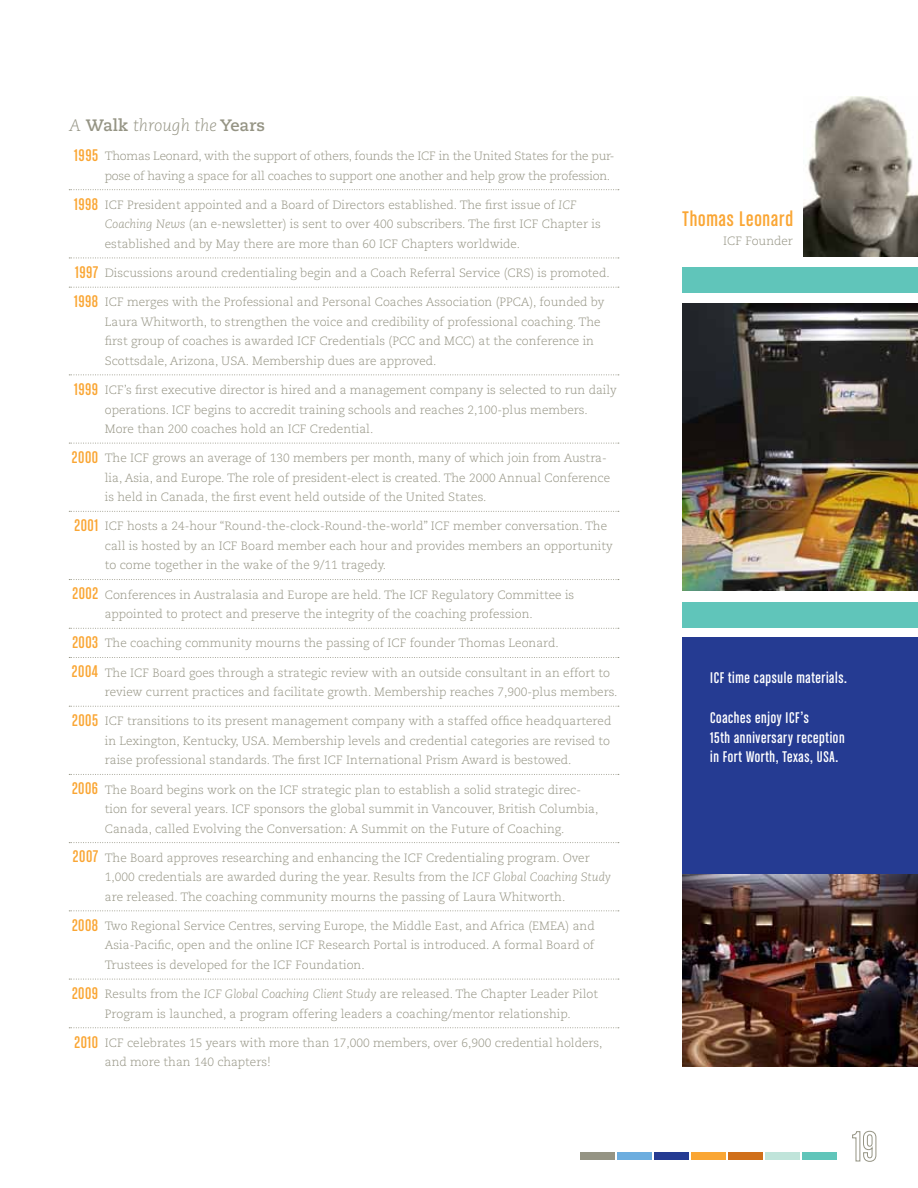
<style>
.page{position:relative;width:918px;height:1188px;background:#fff}
.page>*{position:absolute;margin:0;border:0;box-sizing:border-box;transform-origin:0 0}
.t1{font:22.5px "Chalet Comprime Cologne Sixty";letter-spacing:.04em;color:#faa634}
.t2{font:18px/29.2px "Chalet Comprime Cologne Sixty";letter-spacing:.03em;color:#faa634}
.t3{font:16.5px/19.8px "Chalet Comprime Cologne Sixty";letter-spacing:.04em;color:#fff}
.t4{font:italic 300 16.5px "Caecilia";color:#959484}
.t5{font:300 12px/19.5px "Caecilia";color:#959484}
.t6{font:300 12px/19.5px "Caecilia";letter-spacing:-.02em;color:#959484}
.s1{font-weight:700;font-style:normal}
.s2{font-style:italic}
</style>
<div class="page">
<img style="left:803px;top:97px;width:115px;height:160px">
<img style="left:683px;top:303px;width:235px;height:288px">
<div style="left:691px;top:1152px;width:35px;height:8px;background:#faa634"></div>
<div style="left:765px;top:1152px;width:35px;height:8px;background:#c0e4da"></div>
<div style="left:728px;top:1152px;width:35px;height:8px;background:#d06f1a"></div>
<div style="left:802px;top:1152px;width:35px;height:8px;background:#60c5ba"></div>
<div style="left:580px;top:1152px;width:35px;height:8px;background:#959484"></div>
<div style="left:618px;top:1152px;width:34px;height:8px;background:#6caddf"></div>
<div style="left:654px;top:1152px;width:35px;height:8px;background:#253b92"></div>
<svg style="left:852px;top:1131px;width:25px;height:31px"></svg>
<svg style="left:69px;top:189px;width:550px;height:1px"></svg>
<svg style="left:69px;top:258px;width:550px;height:1px"></svg>
<svg style="left:69px;top:287px;width:550px;height:1px"></svg>
<svg style="left:69px;top:375px;width:550px;height:1px"></svg>
<svg style="left:69px;top:443px;width:550px;height:1px"></svg>
<svg style="left:69px;top:511px;width:550px;height:1px"></svg>
<svg style="left:69px;top:579px;width:550px;height:1px"></svg>
<svg style="left:69px;top:628px;width:550px;height:1px"></svg>
<svg style="left:69px;top:657px;width:550px;height:1px"></svg>
<svg style="left:69px;top:706px;width:550px;height:1px"></svg>
<svg style="left:69px;top:774px;width:550px;height:1px"></svg>
<svg style="left:69px;top:842px;width:550px;height:1px"></svg>
<svg style="left:69px;top:910px;width:550px;height:1px"></svg>
<svg style="left:69px;top:979px;width:550px;height:1px"></svg>
<svg style="left:69px;top:1027px;width:550px;height:1px"></svg>
<div style="left:683px;top:637px;width:235px;height:241px;background:#253b92"></div>
<div style="left:683px;top:602px;width:235px;height:26px;background:#60c5ba"></div>
<div style="left:683px;top:267px;width:235px;height:26px;background:#60c5ba"></div>
<img style="left:683px;top:874px;width:235px;height:192px">
<h3 class="t4" style="left:69px;top:116px;width:198px">A <span class="s1">Walk</span> through the <span class="s1">Years</span></h3>
<p class="t6" style="left:105px;top:147px;width:511px">Thomas Leonard, with the support of others, founds the ICF in the United States for the pur&shy;pose of having a space for all coaches to support one another and help grow the profession.</p>
<p class="t5" style="left:105px;top:195px;width:497px">ICF President appointed and a Board of Directors established. The first issue of <span class="s2">ICF<br>Coaching News</span> (an e-newsletter) is sent to over 400 subscribers. The first ICF Chapter is established and by May there are more than 60 ICF Chapters worldwide.</p>
<p class="t5" style="left:105px;top:263px;width:506px">Discussions around credentialing begin and a Coach Referral Service (CRS) is promoted.</p>
<p class="t5" style="left:105px;top:293px;width:501px">ICF merges with the Professional and Personal Coaches Association (PPCA), founded by Laura Whitworth, to strengthen the voice and credibility of professional coaching. The first group of coaches is awarded ICF Credentials (PCC and MCC) at the conference in Scottsdale, Arizona, USA. Membership dues are approved.</p>
<p class="t5" style="left:105px;top:380px;width:513px">ICF’s first executive director is hired and a management company is selected to run daily operations. ICF begins to accredit training schools and reaches 2,100-plus members.<br>More than 200 coaches hold an ICF Credential.</p>
<p class="t5" style="left:105px;top:449px;width:507px">The ICF grows an average of 130 members per month, many of which join from Austra&shy;lia, Asia, and Europe. The role of president-elect is created. The 2000 Annual Conference is held in Canada, the first event held outside of the United States.</p>
<p class="t5" style="left:105px;top:517px;width:509px">ICF hosts a 24-hour “Round-the-clock-Round-the-world” ICF member conversation. The call is hosted by an ICF Board member each hour and provides members an opportunity to come together in the wake of the 9/11 tragedy.</p>
<p class="t5" style="left:105px;top:585px;width:471px">Conferences in Australasia and Europe are held. The ICF Regulatory Committee is appointed to protect and preserve the integrity of the coaching profession.</p>
<p class="t5" style="left:105px;top:634px;width:455px">The coaching community mourns the passing of ICF founder Thomas Leonard.</p>
<p class="t5" style="left:105px;top:663px;width:514px">The ICF Board goes through a strategic review with an outside consultant in an effort to review current practices and facilitate growth. Membership reaches 7,900-plus members.</p>
<p class="t5" style="left:105px;top:712px;width:508px;text-align:justify">ICF transitions to its present management company with a staffed office headquartered in Lexington, Kentucky, USA. Membership levels and credential categories are revised to raise professional standards. The first ICF International Prism Award is bestowed.</p>
<p class="t5" style="left:105px;top:780px;width:495px">The Board begins work on the ICF strategic plan to establish a solid strategic direc&shy;tion for several years. ICF sponsors the global summit in Vancouver, British Columbia,<br>Canada, called Evolving the Conversation: A Summit on the Future of Coaching.</p>
<p class="t5" style="left:105px;top:848px;width:508px">The Board approves researching and enhancing the ICF Credentialing program. Over<br>1,000 credentials are awarded during the year. Results from the <span class="s2">ICF Global Coaching Study </span>are released. The coaching community mourns the passing of Laura Whitworth.</p>
<p class="t5" style="left:105px;top:916px;width:491px;text-align:justify">Two Regional Service Centres, serving Europe, the Middle East, and Africa (EMEA) and Asia-Pacific, open and the online ICF Research Portal is introduced. A formal Board of Trustees is developed for the ICF Foundation.</p>
<p class="t5" style="left:105px;top:985px;width:495px">Results from the <span class="s2">ICF Global Coaching Client Study</span> are released. The Chapter Leader Pilot<br>Program is launched, a program offering leaders a coaching/mentor relationship.</p>
<p class="t5" style="left:105px;top:1033px;width:499px">ICF celebrates 15 years with more than 17,000 members, over 6,900 credential holders, and more than 140 chapters!</p>
<h2 class="t2" style="left:74px;top:140px;width:25px">1995</h2>
<h2 class="t2" style="left:74px;top:189px;width:26px">1998</h2>
<h2 class="t2" style="left:74px;top:257px;width:26px">1997<br>1998</h2>
<h2 class="t2" style="left:74px;top:374px;width:26px">1999</h2>
<h2 class="t2" style="left:72px;top:442px;width:28px">2000</h2>
<h2 class="t2" style="left:74px;top:510px;width:25px">2001</h2>
<h2 class="t2" style="left:73px;top:579px;width:27px">2002</h2>
<h2 class="t2" style="left:72px;top:627px;width:28px">2003<br>2004</h2>
<h2 class="t2" style="left:72px;top:705px;width:27px">2005</h2>
<h2 class="t2" style="left:72px;top:774px;width:28px">2006</h2>
<h2 class="t2" style="left:73px;top:842px;width:27px">2007</h2>
<h2 class="t2" style="left:72px;top:910px;width:28px">2008</h2>
<h2 class="t2" style="left:72px;top:978px;width:28px">2009</h2>
<h2 class="t2" style="left:74px;top:1027px;width:25px">2010</h2>
<h1 class="t1" style="left:683px;top:206px;width:112px">Thomas Leonard</h1>
<p class="t5" style="left:723px;top:232px;width:71px">ICF Founder</p>
<h3 class="t3" style="left:710px;top:668px;width:138px">ICF time capsule materials.</h3>
<h3 class="t3" style="left:710px;top:707px;width:136px">Coaches enjoy ICF’s<br>15th anniversary reception in Fort Worth, Texas, USA.</h3>
</div>
